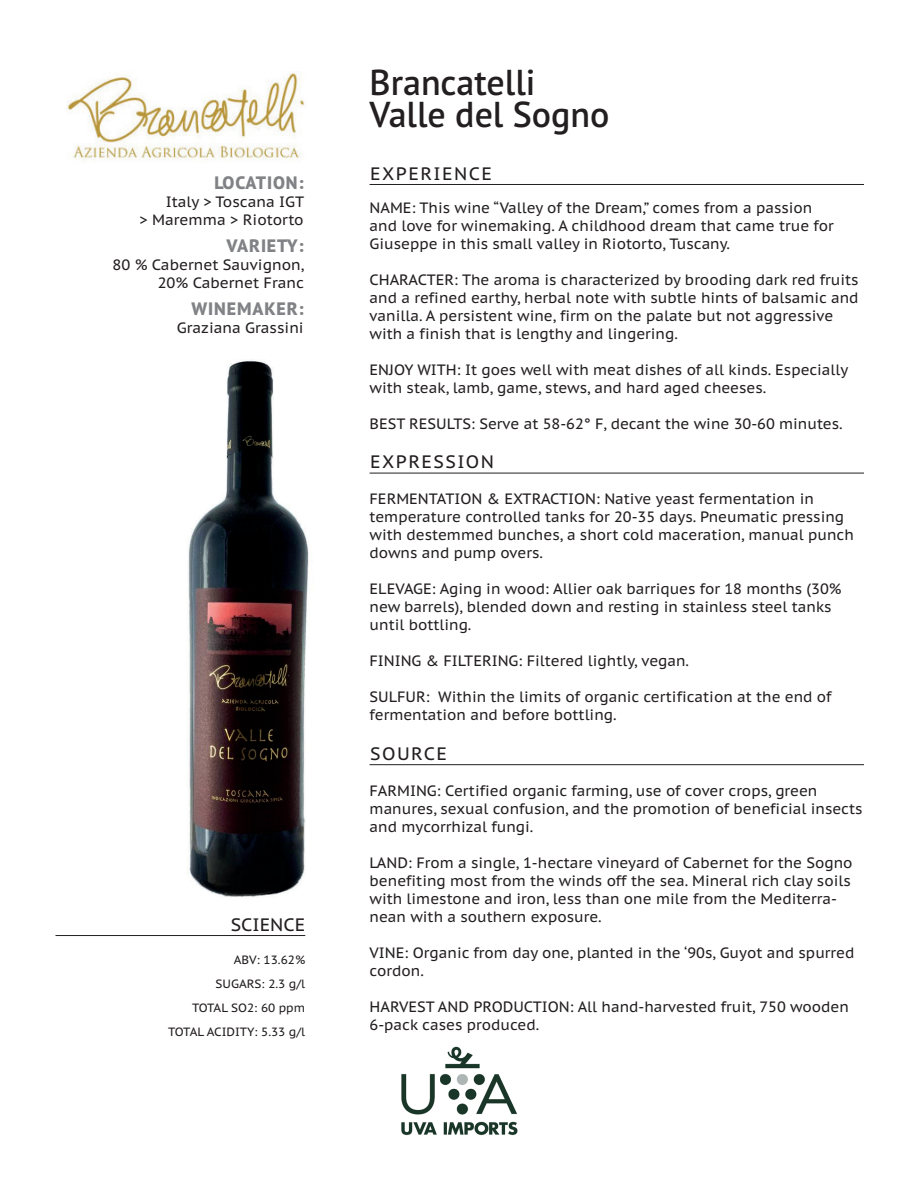
<style>
.page{position:relative;width:918px;height:1188px;background:#fff}
.page>*{position:absolute;margin:0;border:0;box-sizing:border-box;transform-origin:0 0}
.Wine_Name{font:600 36px "PT Sans Pro";color:#231f20}
.Section_Heder{font:18px "PT Sans Pro Caption";letter-spacing:.08em;color:#231f20}
.Location_Variety{font:800 18px "PT Sans Pro";letter-spacing:.05em;color:#808285}
.Category{font:800 18px "PT Sans Pro";letter-spacing:.05em;color:#808285}
.Section_Heder_Right{font:18px "PT Sans Pro Caption";color:#231f20}
.Category-2{font:15px/18px "PT Sans Pro Caption";color:#231f20}
.Science_Words{font:12px "PT Sans Pro Caption";color:#231f20}
</style>
<div class="page">
<hr style="left:370px;top:184px;width:494px;height:1px;background:#231f20">
<hr style="left:370px;top:473px;width:494px;height:1px;background:#231f20">
<hr style="left:370px;top:764px;width:494px;height:1px;background:#231f20">
<img style="left:187px;top:360px;width:122px;height:537px">
<hr style="left:56px;top:935px;width:249px;height:1px;background:#231f20">
<img style="left:401px;top:1046px;width:117px;height:90px">
<img style="left:67px;top:72px;width:237px;height:88px">
<p class="Location_Variety" style="left:214px;top:170px;width:91px">LOCATION:</p>
<p class="Category-2" style="left:166px;top:192px;width:140px">Italy &gt; Toscana IGT</p>
<p class="Category-2" style="left:140px;top:210px;width:166px">&gt; Maremma &gt; Riotorto</p>
<p class="Category" style="left:227px;top:233px;width:79px">VARIETY:</p>
<p class="Category-2" style="left:113px;top:255px;width:193px">80 % Cabernet Sauvignon,</p>
<p class="Category-2" style="left:158px;top:273px;width:148px">20% Cabernet Franc</p>
<p class="Location_Variety" style="left:192px;top:296px;width:114px">WINEMAKER:</p>
<p class="Category-2" style="left:177px;top:318px;width:128px">Graziana Grassini</p>
<p class="Section_Heder_Right" style="left:231px;top:913px;width:76px">SCIENCE</p>
<p class="Science_Words" style="left:234px;top:952px;width:73px">ABV: 13.62%</p>
<p class="Science_Words" style="left:216px;top:976px;width:91px">SUGARS: 2.3 g/l</p>
<p class="Science_Words" style="left:192px;top:1000px;width:115px">TOTAL SO2: 60 ppm</p>
<p class="Science_Words" style="left:168px;top:1024px;width:139px">TOTAL ACIDITY: 5.33 g/l</p>
<p class="Wine_Name" style="left:370px;top:59px;width:168px">Brancatelli</p>
<p class="Wine_Name" style="left:370px;top:90px;width:242px">Valle del Sogno</p>
<p class="Section_Heder" style="left:370px;top:162px;width:123px">EXPERIENCE</p>
<p class="Category-2" style="left:370px;top:198px;width:444px">NAME: This wine “Valley of the Dream,” comes from a passion</p>
<p class="Category-2" style="left:370px;top:216px;width:466px">and love for winemaking. A childhood dream that came true for<br>Giuseppe in this small valley in Riotorto, Tuscany.</p>
<p class="Category-2" style="left:370px;top:270px;width:491px">CHARACTER: The aroma is characterized by brooding dark red fruits and a refined earthy, herbal note with subtle hints of balsamic and vanilla. A persistent wine, firm on the palate but not aggressive with a finish that is lengthy and lingering.</p>
<p class="Category-2" style="left:370px;top:360px;width:480px">ENJOY WITH: It goes well with meat dishes of all kinds. Especially with steak, lamb, game, stews, and hard aged cheeses.</p>
<p class="Category-2" style="left:370px;top:414px;width:475px">BEST RESULTS: Serve at 58-62° F, decant the wine 30-60 minutes.</p>
<p class="Section_Heder" style="left:370px;top:450px;width:125px">EXPRESSION</p>
<p class="Category-2" style="left:370px;top:490px;width:446px">FERMENTATION &amp; EXTRACTION: Native yeast fermentation in</p>
<p class="Category-2" style="left:370px;top:508px;width:486px">temperature controlled tanks for 20-35 days. Pneumatic pressing with destemmed bunches, a short cold maceration, manual punch</p>
<p class="Category-2" style="left:370px;top:544px;width:175px">downs and pump overs.</p>
<p class="Category-2" style="left:370px;top:580px;width:474px">ELEVAGE: Aging in wood: Allier oak barriques for 18 months (30% new barrels), blended down and resting in stainless steel tanks until bottling.</p>
<p class="Category-2" style="left:370px;top:652px;width:321px">FINING &amp; FILTERING: Filtered lightly, vegan.</p>
<p class="Category-2" style="left:370px;top:688px;width:463px">SULFUR: Within the limits of organic certification at the end of fermentation and before bottling.</p>
<p class="Section_Heder" style="left:370px;top:742px;width:78px">SOURCE</p>
<p class="Category-2" style="left:370px;top:781px;width:449px">FARMING: Certified organic farming, use of cover crops, green</p>
<p class="Category-2" style="left:370px;top:799px;width:494px">manures, sexual confusion, and the promotion of beneficial insects and mycorrhizal fungi.</p>
<p class="Category-2" style="left:370px;top:853px;width:485px">LAND: From a single, 1-hectare vineyard of Cabernet for the Sogno benefiting most from the winds off the sea. Mineral rich clay soils with limestone and iron, less than one mile from the Mediterra&shy;nean with a southern exposure.</p>
<p class="Category-2" style="left:370px;top:943px;width:486px">VINE: Organic from day one, planted in the ‘90s, Guyot and spurred cordon.</p>
<p class="Category-2" style="left:370px;top:997px;width:481px">HARVEST AND PRODUCTION: All hand-harvested fruit, 750 wooden<br>6-pack cases produced.</p>
</div>
